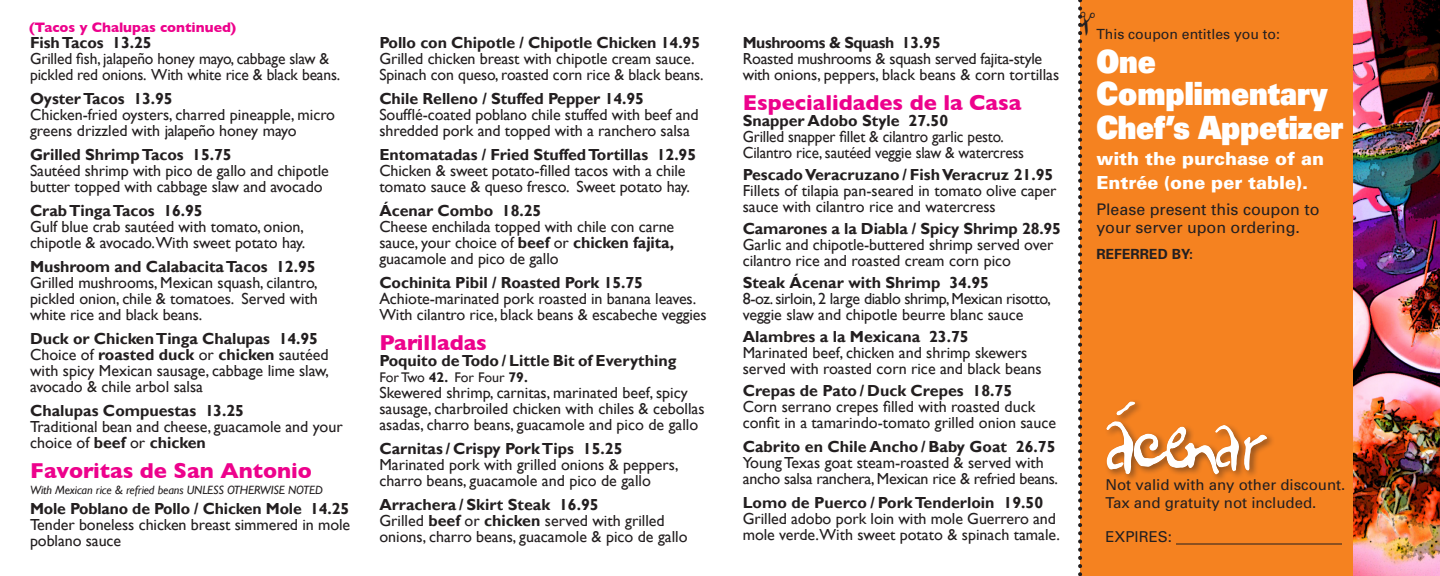
<style>
.page{position:relative;width:1440px;height:576px;background:#fff}
.page>*{position:absolute;margin:0;border:0;box-sizing:border-box;transform-origin:0 0}
.t1{font:900 32px/32px "Univers";color:#fff;scale:.9 1}
.t2{font:700 22px "Gill Sans";color:#ed028c}
.t3{font:900 18px/24px "Univers";color:#fff}
.t4{font:16px/16px "Gill Sans";letter-spacing:-.005em;color:#231f20}
.t5{font:700 16px "Gill Sans";letter-spacing:-.005em;color:#231f20}
.t6{font:16px "Gill Sans";letter-spacing:-.005em;color:#231f20;scale:.95 1}
.t7{font:16px/18px "Univers";color:#231f20}
.t8{font:700 16px "Gill Sans";letter-spacing:-.025em;color:#231f20}
.t9{font:15px "Univers";color:#231f20}
.t10{font:700 14px "Gill Sans";color:#ed028c}
.t11{font:14px "Univers";color:#231f20}
.t12{font:14px "Gill Sans";letter-spacing:-.015em;color:#231f20}
.t13{font:700 14px "Univers";color:#231f20}
.t14{font:italic 12px "Gill Sans";letter-spacing:-.01em;color:#231f20}
.s1{font-weight:700}
</style>
<div class="page">
<div style="left:1080px;top:0;width:356px;height:576px;background:#f58220"></div>
<img style="left:1353px;top:0;width:87px;height:576px">
<div style="left:1104px;top:399px;width:172px;height:83px;background:#231f20;opacity:.5"></div>
<img style="left:1107px;top:402px;width:124px;height:72px">
<hr style="left:1176px;top:544px;width:166px;height:1px;background:#231f20">
<svg style="left:1078px;top:0;width:5px;height:576px"></svg>
<p class="t10" style="left:29px;top:16px;width:209px">(Tacos y Chalupas continued)</p>
<p class="t5" style="left:30px;top:33px;width:123px">Fish Tacos 13.25</p>
<p class="t4" style="left:30px;top:51px;width:312px">Grilled fish, jalapeño honey mayo, cabbage slaw &amp; pickled red onions. With white rice &amp; black beans.</p>
<p class="t5" style="left:30px;top:89px;width:144px">Oyster Tacos 13.95</p>
<p class="t4" style="left:30px;top:107px;width:307px">Chicken-fried oysters, charred pineapple, micro greens drizzled with jalapeño honey mayo</p>
<p class="t5" style="left:30px;top:145px;width:203px">Grilled Shrimp Tacos 15.75</p>
<p class="t4" style="left:30px;top:163px;width:300px">Sautéed shrimp with pico de gallo and chipotle butter topped with cabbage slaw and avocado</p>
<p class="t5" style="left:30px;top:201px;width:174px">Crab Tinga Tacos 16.95</p>
<p class="t4" style="left:30px;top:219px;width:277px">Gulf blue crab sautéed with tomato, onion, chipotle &amp; avocado.With sweet potato hay.</p>
<p class="t5" style="left:30px;top:257px;width:287px">Mushroom and Calabacita Tacos 12.95</p>
<p class="t4" style="left:30px;top:275px;width:289px;text-align:justify">Grilled mushrooms, Mexican squash, cilantro, pickled onion, chile &amp; tomatoes. Served with white rice and black beans.</p>
<p class="t5" style="left:30px;top:329px;width:290px">Duck or Chicken Tinga Chalupas 14.95</p>
<p class="t4" style="left:30px;top:347px;width:301px;text-align:justify">Choice of <span class="s1">roasted duck</span> or <span class="s1">chicken</span> sautéed with spicy Mexican sausage, cabbage lime slaw, avocado &amp; chile arbol salsa</p>
<p class="t5" style="left:30px;top:401px;width:215px">Chalupas Compuestas 13.25</p>
<p class="t4" style="left:30px;top:419px;width:314px">Traditional bean and cheese, guacamole and your choice of <span class="s1">beef</span> or <span class="s1">chicken</span></p>
<p class="t2" style="left:30px;top:453px;width:283px">Favoritas de San Antonio</p>
<p class="t14" style="left:30px;top:483px;width:294px">With Mexican rice &amp; refried beans UNLESS OTHERWISE NOTED</p>
<p class="t5" style="left:30px;top:499px;width:321px">Mole Poblano de Pollo / Chicken Mole 14.25</p>
<p class="t4" style="left:30px;top:517px;width:322px">Tender boneless chicken breast simmered in mole poblano sauce</p>
<p class="t5" style="left:379px;top:33px;width:322px">Pollo con Chipotle / Chipotle Chicken 14.95</p>
<p class="t4" style="left:379px;top:51px;width:326px">Grilled chicken breast with chipotle cream sauce.<br>Spinach con queso, roasted corn rice &amp; black beans.</p>
<p class="t5" style="left:379px;top:89px;width:266px">Chile Relleno / Stuffed Pepper 14.95</p>
<p class="t4" style="left:379px;top:107px;width:321px">Soufflé-coated poblano chile stuffed with beef and shredded pork and topped with a ranchero salsa</p>
<p class="t5" style="left:379px;top:145px;width:318px">Entomatadas / Fried Stuffed Tortillas 12.95</p>
<p class="t4" style="left:379px;top:163px;width:312px">Chicken &amp; sweet potato-filled tacos with a chile tomato sauce &amp; queso fresco. Sweet potato hay.</p>
<p class="t5" style="left:379px;top:201px;width:163px">Ácenar Combo 18.25</p>
<p class="t4" style="left:379px;top:219px;width:296px;text-align:justify">Cheese enchilada topped with chile con carne sauce, your choice of <span class="s1">beef</span> or <span class="s1">chicken fajita, </span>guacamole and pico de gallo</p>
<p class="t5" style="left:379px;top:273px;width:265px">Cochinita Pibil / Roasted Pork 15.75</p>
<p class="t4" style="left:379px;top:291px;width:329px">Achiote-marinated pork roasted in banana leaves.<br>With cilantro rice, black beans &amp; escabeche veggies</p>
<p class="t2" style="left:379px;top:325px;width:109px">Parilladas</p>
<p class="t5" style="left:379px;top:351px;width:299px">Poquito de Todo / Little Bit of Everything</p>
<p class="t12" style="left:379px;top:369px;width:150px">For Two <span class="s1">42.</span> For Four <span class="s1">79.</span></p>
<p class="t4" style="left:379px;top:385px;width:327px">Skewered shrimp, carnitas, marinated beef, spicy sausage, charbroiled chicken with chiles &amp; cebollas asadas, charro beans, guacamole and pico de gallo</p>
<p class="t5" style="left:379px;top:439px;width:245px">Carnitas / Crispy Pork Tips 15.25</p>
<p class="t4" style="left:379px;top:457px;width:301px">Marinated pork with grilled onions &amp; peppers, charro beans, guacamole and pico de gallo</p>
<p class="t5" style="left:379px;top:495px;width:221px">Arrachera / Skirt Steak 16.95</p>
<p class="t4" style="left:379px;top:513px;width:310px">Grilled <span class="s1">beef</span> or <span class="s1">chicken</span> served with grilled onions, charro beans, guacamole &amp; pico de gallo</p>
<p class="t8" style="left:743px;top:33px;width:199px">Mushrooms &amp; Squash 13.95</p>
<p class="t4" style="left:743px;top:51px;width:318px">Roasted mushrooms &amp; squash served fajita-style with onions, peppers, black beans &amp; corn tortillas</p>
<p class="t2" style="left:743px;top:85px;width:280px">Especialidades de la Casa</p>
<p class="t5" style="left:743px;top:111px;width:207px">Snapper Adobo Style 27.50</p>
<p class="t6" style="left:743px;top:127px;width:276px">Grilled snapper fillet &amp; cilantro garlic pesto.</p>
<p class="t6" style="left:743px;top:143px;width:298px">Cilantro rice, sautéed veggie slaw &amp; watercress</p>
<p class="t5" style="left:743px;top:165px;width:312px">Pescado Veracruzano / Fish Veracruz 21.95</p>
<p class="t4" style="left:743px;top:183px;width:315px">Fillets of tilapia pan-seared in tomato olive caper sauce with cilantro rice and watercress</p>
<p class="t5" style="left:743px;top:219px;width:320px">Camarones a la Diabla / Spicy Shrimp 28.95</p>
<p class="t4" style="left:743px;top:237px;width:312px">Garlic and chipotle-buttered shrimp served over cilantro rice and roasted cream corn pico</p>
<p class="t5" style="left:743px;top:273px;width:248px">Steak Ácenar with Shrimp 34.95</p>
<p class="t4" style="left:743px;top:291px;width:310px">8-oz. sirloin, 2 large diablo shrimp, Mexican risotto, veggie slaw and chipotle beurre blanc sauce</p>
<p class="t5" style="left:743px;top:327px;width:228px">Alambres a la Mexicana 23.75</p>
<p class="t4" style="left:743px;top:345px;width:300px">Marinated beef, chicken and shrimp skewers served with roasted corn rice and black beans</p>
<p class="t5" style="left:743px;top:381px;width:271px">Crepas de Pato / Duck Crepes 18.75</p>
<p class="t4" style="left:743px;top:399px;width:315px">Corn serrano crepes filled with roasted duck confit in a tamarindo-tomato grilled onion sauce</p>
<p class="t5" style="left:743px;top:437px;width:314px">Cabrito en Chile Ancho / Baby Goat 26.75</p>
<p class="t4" style="left:743px;top:455px;width:317px">Young Texas goat steam-roasted &amp; served with ancho salsa ranchera, Mexican rice &amp; refried beans.</p>
<p class="t5" style="left:743px;top:493px;width:302px">Lomo de Puerco / Pork Tenderloin 19.50</p>
<p class="t4" style="left:743px;top:511px;width:319px">Grilled adobo pork loin with mole Guerrero and mole verde.With sweet potato &amp; spinach tamale.</p>
<p class="t11" style="left:1096px;top:26px;width:185px">This coupon entitles you to:</p>
<p class="t1" style="left:1096px;top:45px;width:259px">One<br>Complimentary</p>
<p class="t1" style="left:1096px;top:111px;width:276px">Chef’s Appetizer</p>
<p class="t3" style="left:1096px;top:147px;width:229px">with the purchase of an<br>Entrée (one per table).</p>
<p class="t7" style="left:1096px;top:201px;width:225px">Please present this coupon to your server upon ordering.</p>
<p class="t13" style="left:1096px;top:246px;width:98px">REFERRED BY:</p>
<p class="t9" style="left:1105px;top:476px;width:242px">Not valid with any other discount.</p>
<p class="t9" style="left:1105px;top:494px;width:212px">Tax and gratuity not included.</p>
<p class="t9" style="left:1105px;top:528px;width:68px">EXPIRES:</p>
</div>
